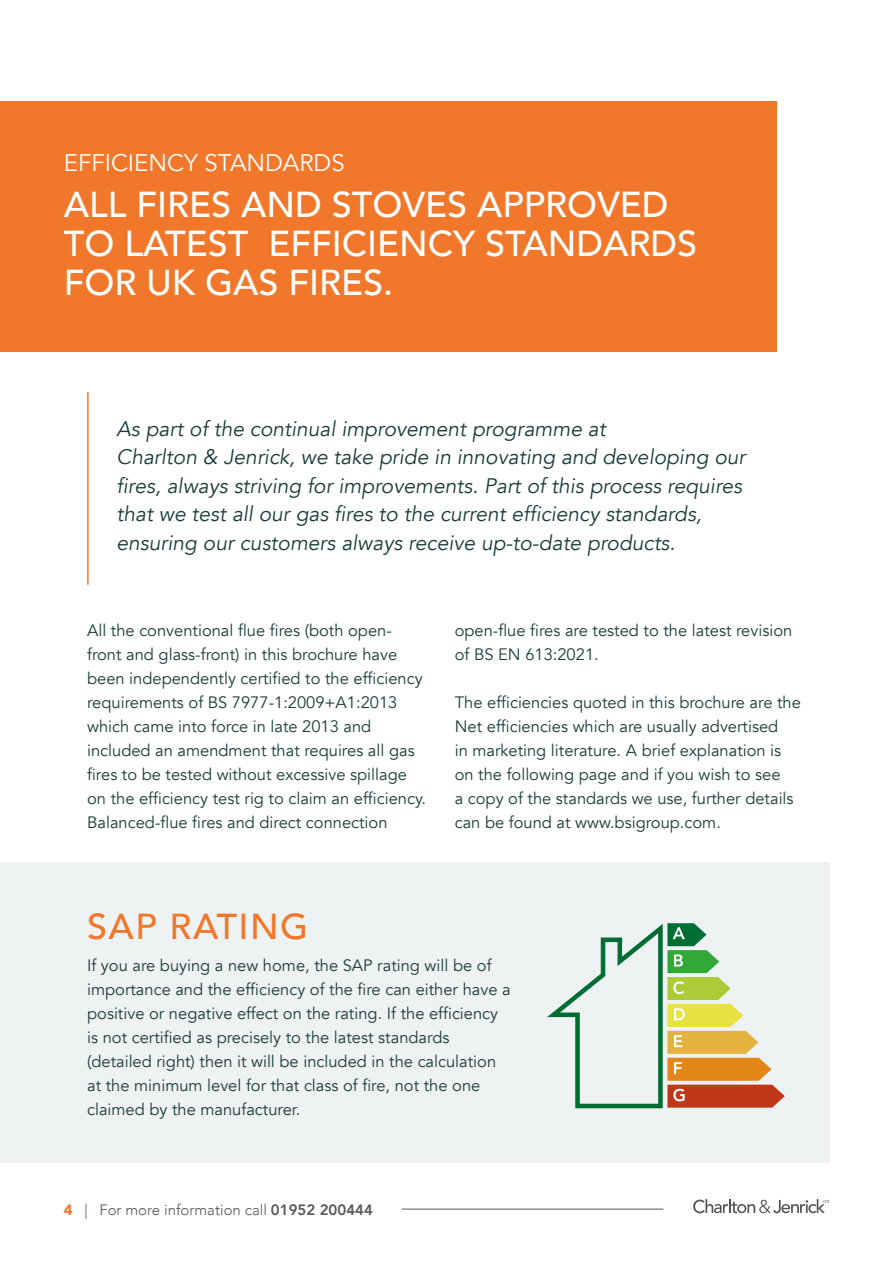
<style>
.page{position:relative;width:893px;height:1263px;background:#fff}
.page>*{position:absolute;margin:0;border:0;box-sizing:border-box;transform-origin:0 0}
.t1{font:500 36px/39px "Avenir";color:#fff}
.t2{font:500 36px "Avenir";letter-spacing:.04em;color:#f1782b}
.t3{font:24px "Avenir";color:#fff}
.t4{font:italic 21px/28.5px "Avenir";color:#1a3d3a}
.t5{font:16.5px/24px "Avenir";color:#1a3d3a}
.t6{font:300 15px "Avenir";color:#57585a}
.s1{font-weight:900;color:#f1782b}
.s2{color:#405654}
.s3{font-weight:800}
</style>
<div class="page">
<div style="left:0;top:862px;width:829px;height:301px;background:#eff2f3"></div>
<div style="left:0;top:101px;width:776px;height:250px;background:#f1782b"></div>
<hr style="left:87px;top:392px;width:2px;height:193px;background:#f1782b">
<svg style="left:547px;top:923px;width:238px;height:185px"></svg>
<svg style="left:693px;top:1199px;width:136px;height:14px"></svg>
<hr style="left:402px;top:1209px;width:261px;height:1px;background:#4d5860">
<h2 class="t3" style="left:64px;top:149px;width:282px">EFFICIENCY STANDARDS</h2>
<h1 class="t1" style="left:64px;top:183px;width:635px">ALL FIRES AND STOVES APPROVED<br>TO LATEST EFFICIENCY STANDARDS<br>FOR UK GAS FIRES.</h1>
<p class="t4" style="left:117px;top:415px;width:630px">As part of the continual improvement programme at<br>Charlton &amp; Jenrick, we take pride in innovating and developing our fires, always striving for improvements. Part of this process requires that we test all our gas fires to the current efficiency standards, ensuring our customers always receive up-to-date products.</p>
<p class="t5" style="left:87px;top:619px;width:340px">All the conventional flue fires (both open&shy;front and glass-front) in this brochure have been independently certified to the efficiency requirements of BS 7977-1:2009+A1:2013 which came into force in late 2013 and included an amendment that requires all gas fires to be tested without excessive spillage on the efficiency test rig to claim an efficiency.<br>Balanced-flue fires and direct connection</p>
<p class="t5" style="left:455px;top:619px;width:339px">open-flue fires are tested to the latest revision of BS EN 613:2021.</p>
<p class="t5" style="left:455px;top:691px;width:348px">The efficiencies quoted in this brochure are the Net efficiencies which are usually advertised<br>in marketing literature. A brief explanation is on the following page and if you wish to see<br>a copy of the standards we use, further details can be found at www.bsigroup.com.</p>
<h1 class="t2" style="left:87px;top:895px;width:223px">SAP RATING</h1>
<p class="t5" style="left:87px;top:953px;width:425px">If you are buying a new home, the SAP rating will be of importance and the efficiency of the fire can either have a positive or negative effect on the rating. If the efficiency is not certified as precisely to the latest standards (detailed right) then it will be included in the calculation at the minimum level for that class of fire, not the one claimed by the manufacturer.</p>
<p class="t6" style="left:64px;top:1201px;width:311px"><span class="s1">4</span> <span class="s2">|</span> For more information call <span class="s3">01952 200444</span></p>
</div>
